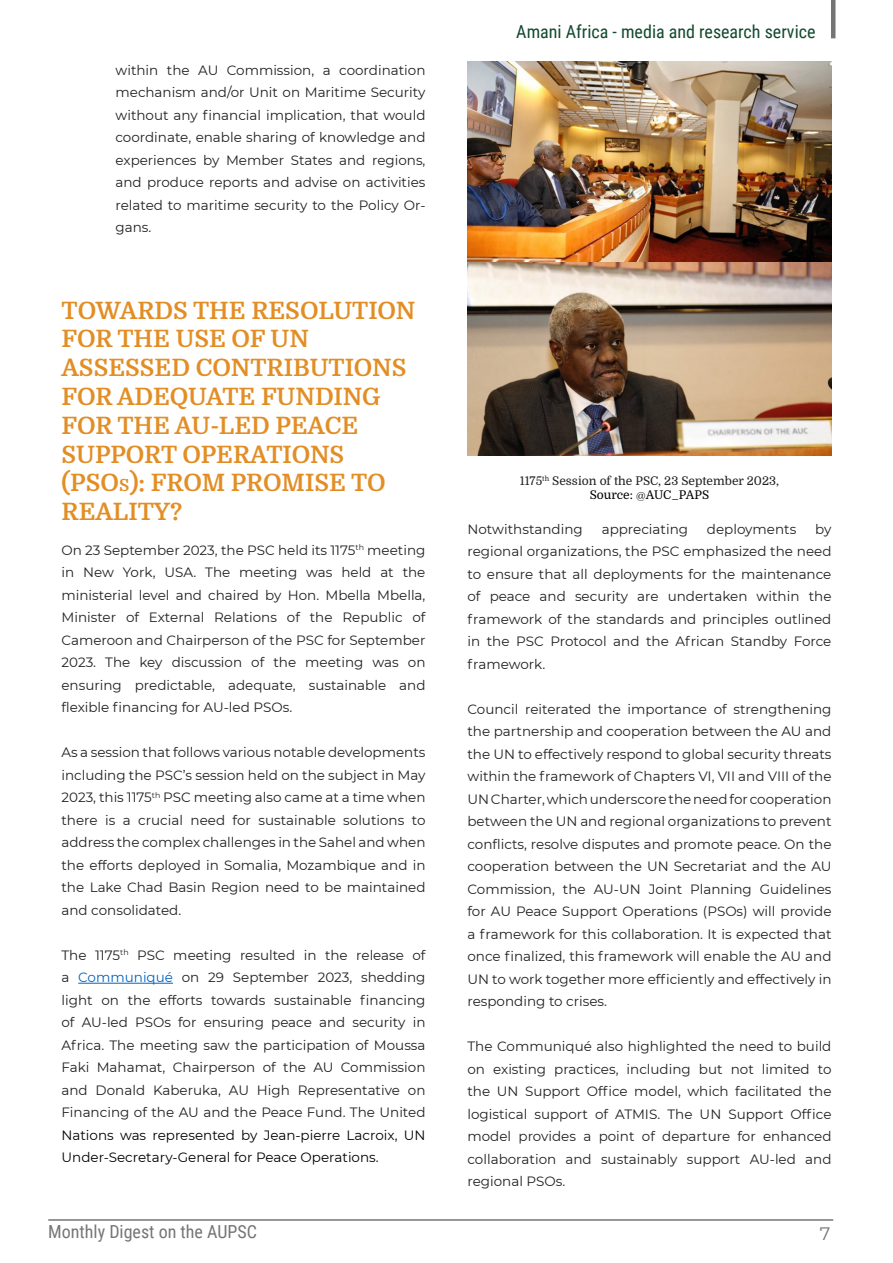
<style>
.page{position:relative;width:893px;height:1263px;background:#fff}
.page>*{position:absolute;margin:0;border:0;box-sizing:border-box;transform-origin:0 0}
.HEADER_2{font:700 24px/28.8px "Domine";color:#e28e25}
.t1{font:18px "Roboto Condensed";color:#12492f}
.t2{font:18px "Roboto Condensed";color:#757575}
.t3{font:18px "Montserrat";color:#757575}
.BODY_Amania_Africa{font:13.5px/22.5px "Montserrat";color:#231f20;text-align:justify}
.Amani_graphics_title{font:12px "Domine";color:#231f20}
.Amani_graphics_title-2{font:12px "Domine";color:#000}
.s1{font-size:16.8px}
.s2{color:#0563c1}
.s3{color:#000}
.s4{color:#231f20}
</style>
<div class="page">
<hr style="left:831px;top:0;width:4px;height:38px;background:#757575">
<hr style="left:48px;top:1219px;width:785px;height:2px;background:#757575">
<hr style="left:78px;top:983px;width:95px;height:1px;background:#0563c1">
<img style="left:467px;top:62px;width:364px;height:393px">
<p class="BODY_Amania_Africa" style="left:116px;top:58px;width:311px">within the AU Commission, a coordination mechanism and/or Unit on Maritime Security without any financial implication, that would coordinate, enable sharing of knowledge and experiences by Member States and regions, and produce reports and advise on activities related to maritime security to the Policy Or&shy;gans.</p>
<p class="HEADER_2" style="left:62px;top:296px;width:356px">TOWARDS THE RESOLUTION<br>FOR THE USE OF UN<br>ASSESSED CONTRIBUTIONS<br>FOR ADEQUATE FUNDING<br>FOR THE AU-LED PEACE<br>SUPPORT OPERATIONS (PSO<span class="s1">s</span>): FROM PROMISE TO<br>REALITY?</p>
<p class="BODY_Amania_Africa" style="left:62px;top:538px;width:365px">On 23 September 2023, the PSC held its 1175<sup>th</sup> meeting in New York, USA. The meeting was held at the ministerial level and chaired by Hon. Mbella Mbella, Minister of External Relations of the Republic of Cameroon and Chairperson of the PSC for September 2023. The key discussion of the meeting was on ensuring predictable, adequate, sustainable and flexible financing for AU-led PSOs.</p>
<p class="BODY_Amania_Africa" style="left:62px;top:741px;width:365px">As a session that follows various notable developments including the PSC’s session held on the subject in May 2023, this 1175<sup>th</sup> PSC meeting also came at a time when there is a crucial need for sustainable solutions to address the complex challenges in the Sahel and when the efforts deployed in Somalia, Mozambique and in the Lake Chad Basin Region need to be maintained and consolidated.</p>
<p class="BODY_Amania_Africa" style="left:62px;top:943px;width:365px">The 1175<sup>th</sup> PSC meeting resulted in the release of a <span class="s2">Communiqué</span> on 29 September 2023, shedding light on the efforts towards sustainable financing of AU-led PSOs for ensuring peace and security in Africa. The meeting saw the participation of Moussa Faki Mahamat, Chairperson of the AU Commission and Donald Kaberuka, AU High Representative on Financing of the AU and the Peace Fund. The United <span class="s3">Nations was represented by Jean-pierre Lacroix, UN Under-Secretary-General for Peace Operations.</span></p>
<h2 class="t1" style="left:516px;top:19px;width:301px">Amani Africa - media and research service</h2>
<p class="Amani_graphics_title" style="left:520px;top:474px;width:261px">1175<sup>th</sup> Session of the PSC, 23 September 2023,</p>
<p class="Amani_graphics_title-2" style="left:590px;top:488px;width:121px">Source: <span class="s4">@</span>AUC_PAPS</p>
<p class="BODY_Amania_Africa" style="left:467px;top:517px;width:117px">Notwithstanding</p>
<p class="BODY_Amania_Africa" style="left:602px;top:517px;width:88px">appreciating</p>
<p class="BODY_Amania_Africa" style="left:707px;top:517px;width:91px">deployments</p>
<p class="BODY_Amania_Africa" style="left:467px;top:517px;width:365px;text-indent:348px">by regional organizations, the PSC emphasized the need to ensure that all deployments for the maintenance of peace and security are undertaken within the framework of the standards and principles outlined in the PSC Protocol and the African Standby Force framework.</p>
<p class="BODY_Amania_Africa" style="left:467px;top:697px;width:365px">Council reiterated the importance of strengthening the partnership and cooperation between the AU and the UN to effectively respond to global security threats within the framework of Chapters VI, VII and VIII of the UN Charter, which underscore the need for cooperation between the UN and regional organizations to prevent conflicts, resolve disputes and promote peace. On the cooperation between the UN Secretariat and the AU Commission, the AU-UN Joint Planning Guidelines for AU Peace Support Operations (PSOs) will provide a framework for this collaboration. It is expected that once finalized, this framework will enable the AU and UN to work together more efficiently and effectively in responding to crises.</p>
<p class="BODY_Amania_Africa" style="left:467px;top:1034px;width:365px">The Communiqué also highlighted the need to build on existing practices, including but not limited to the UN Support Office model, which facilitated the logistical support of ATMIS. The UN Support Office model provides a point of departure for enhanced collaboration and sustainably support AU-led and regional PSOs.</p>
<h2 class="t2" style="left:48px;top:1219px;width:210px">Monthly Digest on the AUPSC</h2>
<h2 class="t3" style="left:820px;top:1221px;width:12px">7</h2>
</div>
